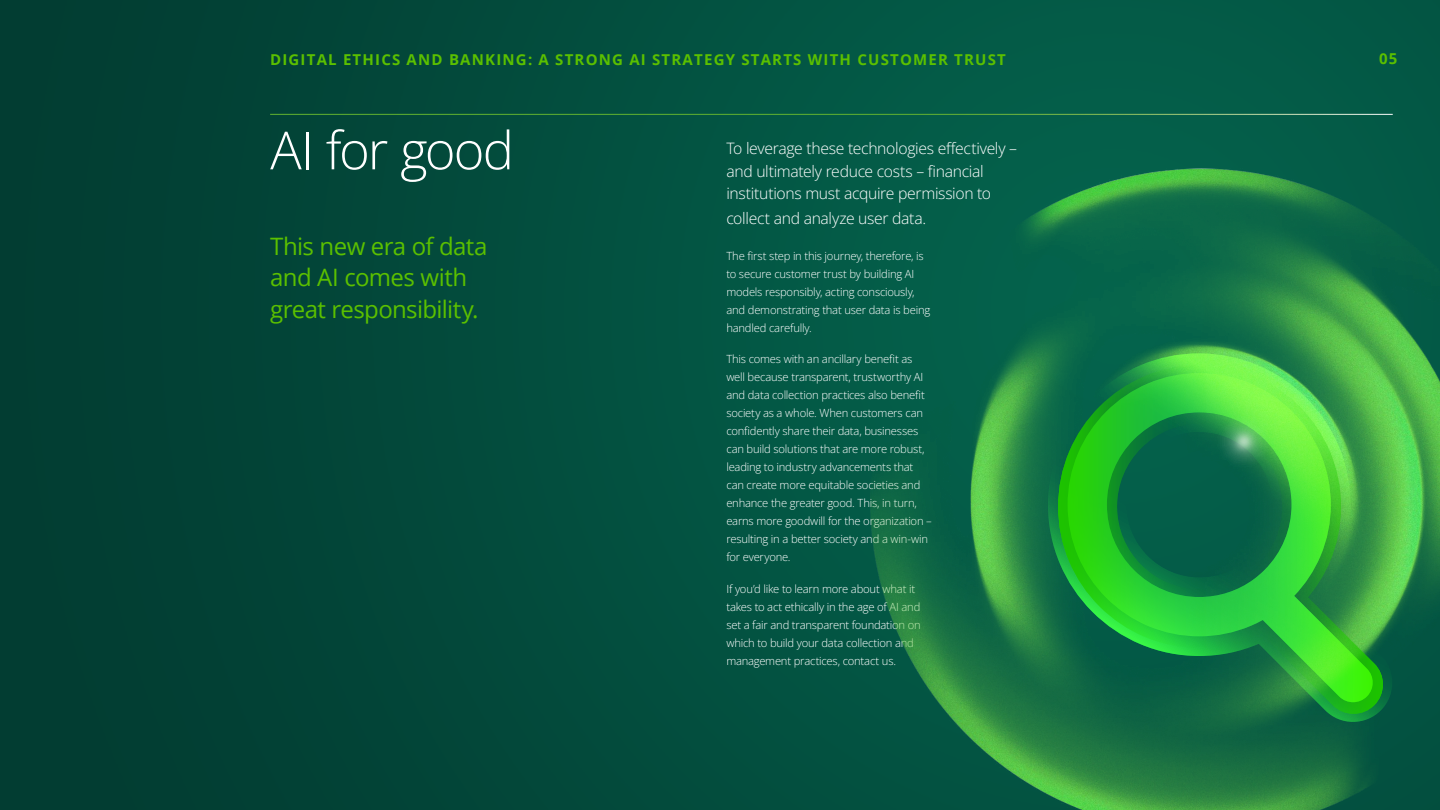
<style>
.page{position:relative;width:1440px;height:810px;background:#fff}
.page>*{position:absolute;margin:0;border:0;box-sizing:border-box;transform-origin:0 0}
.t1{font:300 52.5px "Open Sans";letter-spacing:-.035em;color:#fff}
.t2{font:24px/31.5px "Open Sans";letter-spacing:-.025em;color:#5bc000}
.t3{font:300 15.75px/22.5px "Open Sans";letter-spacing:-.02em;color:#fff}
.t4{font:700 15px "Open Sans";letter-spacing:.08em;color:#5bc000}
.t5{font:300 11.25px/18px "Open Sans";letter-spacing:-.02em;color:#fff}
</style>
<div class="page">
<img style="left:0;top:0;width:1440px;height:810px">
<hr style="left:270px;top:114px;width:1123px;height:1px;background:#fff">
<img style="left:777px;top:158px;width:663px;height:652px">
<svg style="left:1048px;top:353px;width:344px;height:369px;background:#288a48"></svg>
<svg style="left:1058px;top:365px;width:328px;height:349px;background:#2a9341"></svg>
<svg style="left:1068px;top:373px;width:305px;height:329px;background:#27a03e"></svg>
<h3 class="t4" style="left:270px;top:49px;width:737px">DIGITAL ETHICS AND BANKING: A STRONG AI STRATEGY STARTS WITH CUSTOMER TRUST</h3>
<h3 class="t4" style="left:1379px;top:48px;width:20px">05</h3>
<h1 class="t1" style="left:270px;top:114px;width:245px">AI for good</h1>
<h2 class="t2" style="left:270px;top:230px;width:219px">This new era of data and AI comes with great responsibility.</h2>
<h3 class="t3" style="left:726px;top:137px;width:292px">To leverage these technologies effectively – and ultimately reduce costs – financial institutions must acquire permission to</h3>
<h3 class="t3" style="left:726px;top:206px;width:201px">collect and analyze user data.</h3>
<p class="t5" style="left:726px;top:246px;width:205px">The first step in this journey, therefore, is to secure customer trust by building AI models responsibly, acting consciously, and demonstrating that user data is being handled carefully.</p>
<p class="t5" style="left:726px;top:350px;width:207px">This comes with an ancillary benefit as well because transparent, trustworthy AI and data collection practices also benefit society as a whole. When customers can confidently share their data, businesses can build solutions that are more robust, leading to industry advancements that can create more equitable societies and enhance the greater good. This, in turn, earns more goodwill for the organization – resulting in a better society and a win-win for everyone.</p>
<p class="t5" style="left:726px;top:579px;width:196px">If you’d like to learn more about what it takes to act ethically in the age of AI and set a fair and transparent foundation on which to build your data collection and management practices, contact us.</p>
</div>
